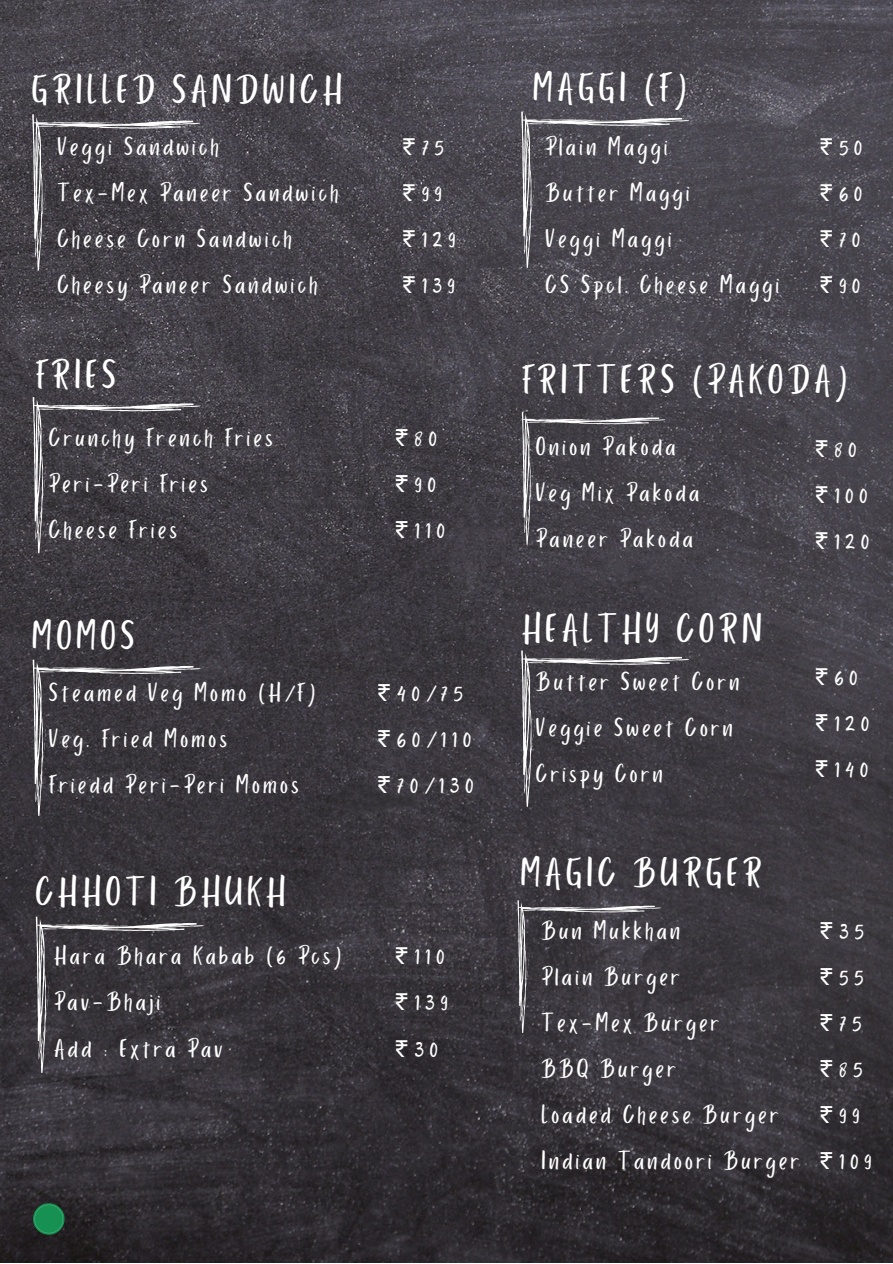
<style>
.page{position:relative;width:893px;height:1264px;background:#fff}
.page>*{position:absolute;margin:0;border:0;box-sizing:border-box;transform-origin:0 0}
.t1{font:42.3px "Porcelain";letter-spacing:.11em;color:#fff}
.t2{font:27.15px/46px "Porcelain";letter-spacing:.2em;color:#fff}
.t3{font:27px/46px "Porcelain";letter-spacing:.125em;color:#fff}
.t4{font:27px/46px "Porcelain";letter-spacing:.2em;color:#fff}
.s1{font-family:"Noto Sans Gurmukhi"}
</style>
<div class="page">
<img style="left:0;top:0;width:892px;height:1262px">
<svg style="left:522px;top:412px;width:145px;height:132px"></svg>
<svg style="left:36px;top:916px;width:170px;height:156px"></svg>
<svg style="left:521px;top:111px;width:170px;height:157px"></svg>
<svg style="left:32px;top:114px;width:170px;height:156px"></svg>
<svg style="left:33px;top:659px;width:169px;height:156px"></svg>
<svg style="left:33px;top:1203px;width:32px;height:31px"></svg>
<svg style="left:33px;top:397px;width:169px;height:156px"></svg>
<svg style="left:517px;top:900px;width:145px;height:132px"></svg>
<svg style="left:521px;top:650px;width:170px;height:156px"></svg>
<h1 class="t1" style="left:32px;top:67px;width:311px">GRILLED SANDWICH</h1>
<p class="t3" style="left:58px;top:125px;width:282px">Veggi Sandwich<br>Tex-Mex Paneer Sandwich<br>Cheese Corn Sandwich<br>Cheesy Paneer Sandwich</p>
<h1 class="t1" style="left:533px;top:65px;width:156px">MAGGI (F)</h1>
<p class="t3" style="left:545px;top:125px;width:235px">Plain Maggi<br>Butter Maggi<br>Veggi Maggi<br>CS Spcl. Cheese Maggi</p>
<p class="t4" style="left:401px;top:125px;width:55px"><span class="s1">₹</span>75 <span class="s1">₹</span>99 <span class="s1">₹</span>129 <span class="s1">₹</span>139</p>
<p class="t3" style="left:818px;top:125px;width:45px;text-align:justify"><span class="s1">₹</span>50 <span class="s1">₹</span>60 <span class="s1">₹</span>70 <span class="s1">₹</span>90</p>
<h1 class="t1" style="left:35px;top:352px;width:82px">FRIES</h1>
<p class="t3" style="left:49px;top:416px;width:225px">Crunchy French Fries<br>Peri-Peri Fries<br>Cheese Fries</p>
<p class="t2" style="left:394px;top:416px;width:52px"><span class="s1">₹</span>80 <span class="s1">₹</span>90 <span class="s1">₹</span>110</p>
<h1 class="t1" style="left:32px;top:613px;width:103px">MOMOS</h1>
<p class="t3" style="left:49px;top:670px;width:268px">Steamed Veg Momo (H/F)<br>Veg. Fried Momos<br>Friedd Peri-Peri Momos</p>
<h1 class="t1" style="left:35px;top:869px;width:251px">CHHOTI BHUKH</h1>
<p class="t3" style="left:54px;top:934px;width:289px">Hara Bhara Kabab (6 Pcs)<br>Pav-Bhaji<br>Add : Extra Pav</p>
<p class="t2" style="left:376px;top:670px;width:98px"><span class="s1">₹</span>40/75 <span class="s1">₹</span>60/110 <span class="s1">₹</span>70/130</p>
<p class="t3" style="left:394px;top:934px;width:55px;text-align:justify"><span class="s1">₹</span>110 <span class="s1">₹</span>139 <span class="s1">₹</span>30</p>
<h1 class="t1" style="left:521px;top:357px;width:327px">FRITTERS (PAKODA)</h1>
<p class="t3" style="left:536px;top:425px;width:165px">Onion Pakoda<br>Veg Mix Pakoda<br>Paneer Pakoda</p>
<p class="t3" style="left:814px;top:427px;width:57px"><span class="s1">₹</span>80 <span class="s1">₹</span>100 <span class="s1">₹</span>120</p>
<h1 class="t1" style="left:521px;top:606px;width:241px">HEALTHY CORN</h1>
<p class="t3" style="left:536px;top:659px;width:205px">Butter Sweet Corn<br>Veggie Sweet Corn<br>Crispy Corn</p>
<p class="t3" style="left:814px;top:654px;width:57px"><span class="s1">₹</span>60 <span class="s1">₹</span>120 <span class="s1">₹</span>140</p>
<h1 class="t1" style="left:520px;top:850px;width:242px">MAGIC BURGER</h1>
<p class="t3" style="left:541px;top:908px;width:259px">Bun Mukkhan<br>Plain Burger<br>Tex-Mex Burger<br>BBQ Burger<br>Loaded Cheese Burger<br>Indian Tandoori Burger</p>
<p class="t2" style="left:818px;top:908px;width:54px"><span class="s1">₹</span>35 <span class="s1">₹</span>55 <span class="s1">₹</span>75 <span class="s1">₹</span>85 <span class="s1">₹</span>99 <span class="s1">₹</span>109</p>
</div>
